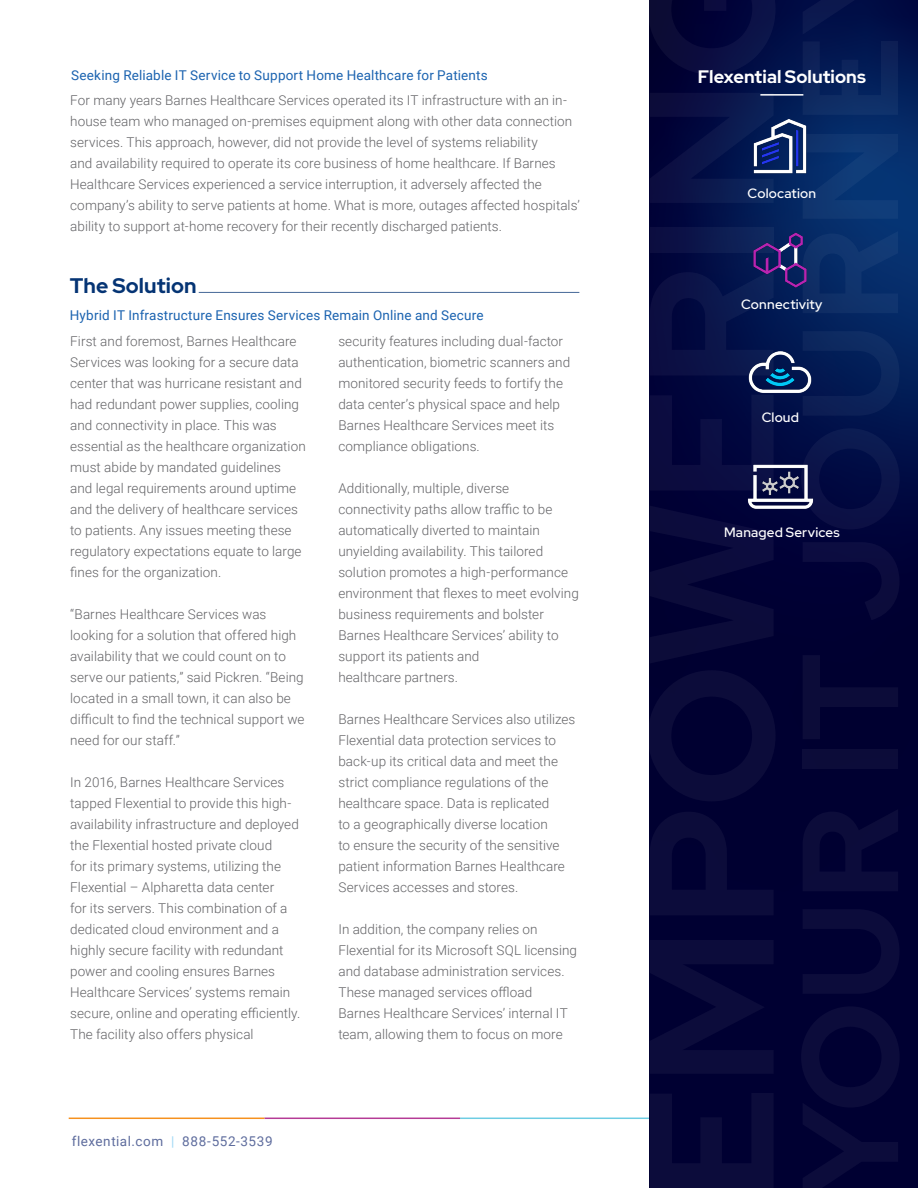
<style>
.page{position:relative;width:918px;height:1188px;background:#fff}
.page>*{position:absolute;margin:0;border:0;box-sizing:border-box;transform-origin:0 0}
.t1{font:700 21px "Red Hat Display";color:#053474}
.t2{font:700 18px "Red Hat Display";letter-spacing:.005em;color:#fff}
.t3{font:300 13.5px/21px "Roboto";letter-spacing:.005em;color:#636366}
.t4{font:13.5px "Roboto";letter-spacing:.015em;color:#1b63b0}
.t5{font:500 13.5px "Red Hat Display";letter-spacing:.015em;color:#fff}
.t6{font:13.5px "Roboto";letter-spacing:.04em;color:#5e6c9d}
.s1{color:#9ed8f5}
</style>
<div class="page">
<hr style="left:460px;top:1118px;width:196px;height:1px;background:#6dcde3">
<hr style="left:264px;top:1118px;width:196px;height:1px;background:#b53b96">
<hr style="left:69px;top:1118px;width:195px;height:1px;background:#f6911e">
<svg style="left:649px;top:0;width:269px;height:1188px;background:#00073c"></svg>
<hr style="left:199px;top:292px;width:380px;height:1px;background:#053474">
<img style="left:744px;top:335px;width:73px;height:73px">
<img style="left:744px;top:110px;width:73px;height:73px">
<img style="left:744px;top:224px;width:73px;height:73px">
<img style="left:744px;top:449px;width:73px;height:73px">
<hr style="left:760px;top:94px;width:43px;height:2px;background:#fff">
<p class="t4" style="left:71px;top:66px;width:418px">Seeking Reliable IT Service to Support Home Healthcare for Patients</p>
<p class="t3" style="left:70px;top:89px;width:511px">For many years Barnes Healthcare Services operated its IT infrastructure with an in&shy;house team who managed on-premises equipment along with other data connection services. This approach, however, did not provide the level of systems reliability<br>and availability required to operate its core business of home healthcare. If Barnes Healthcare Services experienced a service interruption, it adversely affected the company’s ability to serve patients at home. What is more, outages affected hospitals’ ability to support at-home recovery for their recently discharged patients.</p>
<p class="t1" style="left:70px;top:272px;width:128px">The Solution</p>
<p class="t4" style="left:70px;top:306px;width:415px">Hybrid IT Infrastructure Ensures Services Remain Online and Secure</p>
<p class="t3" style="left:70px;top:330px;width:237px">First and foremost, Barnes Healthcare Services was looking for a secure data center that was hurricane resistant and had redundant power supplies, cooling and connectivity in place. This was essential as the healthcare organization must abide by mandated guidelines and legal requirements around uptime and the delivery of healthcare services to patients. Any issues meeting these regulatory expectations equate to large fines for the organization.</p>
<p class="t3" style="left:70px;top:603px;width:236px">“Barnes Healthcare Services was looking for a solution that offered high availability that we could count on to serve our patients,” said Pickren. “Being located in a small town, it can also be difficult to find the technical support we need for our staff.”</p>
<p class="t3" style="left:70px;top:771px;width:232px">In 2016, Barnes Healthcare Services tapped Flexential to provide this high&shy;availability infrastructure and deployed the Flexential hosted private cloud<br>for its primary systems, utilizing the Flexential – Alpharetta data center<br>for its servers. This combination of a dedicated cloud environment and a highly secure facility with redundant power and cooling ensures Barnes Healthcare Services’ systems remain secure, online and operating efficiently.<br>The facility also offers physical</p>
<p class="t3" style="left:338px;top:330px;width:233px">security features including dual-factor authentication, biometric scanners and monitored security feeds to fortify the data center’s physical space and help Barnes Healthcare Services meet its compliance obligations.</p>
<p class="t3" style="left:338px;top:477px;width:242px">Additionally, multiple, diverse connectivity paths allow traffic to be automatically diverted to maintain unyielding availability. This tailored solution promotes a high-performance environment that flexes to meet evolving business requirements and bolster Barnes Healthcare Services’ ability to support its patients and<br>healthcare partners.</p>
<p class="t3" style="left:338px;top:708px;width:238px">Barnes Healthcare Services also utilizes Flexential data protection services to back-up its critical data and meet the strict compliance regulations of the healthcare space. Data is replicated<br>to a geographically diverse location<br>to ensure the security of the sensitive patient information Barnes Healthcare Services accesses and stores.</p>
<p class="t3" style="left:338px;top:918px;width:240px">In addition, the company relies on Flexential for its Microsoft SQL licensing and database administration services.<br>These managed services offload Barnes Healthcare Services’ internal IT team, allowing them to focus on more</p>
<p class="t6" style="left:72px;top:1132px;width:202px">flexential.com <span class="s1">|</span> 888-552-3539</p>
<p class="t2" style="left:698px;top:65px;width:169px">Flexential Solutions</p>
<p class="t5" style="left:748px;top:184px;width:70px">Colocation</p>
<p class="t5" style="left:741px;top:295px;width:83px">Connectivity</p>
<p class="t5" style="left:762px;top:408px;width:39px">Cloud</p>
<p class="t5" style="left:724px;top:523px;width:117px">Managed Services</p>
</div>
